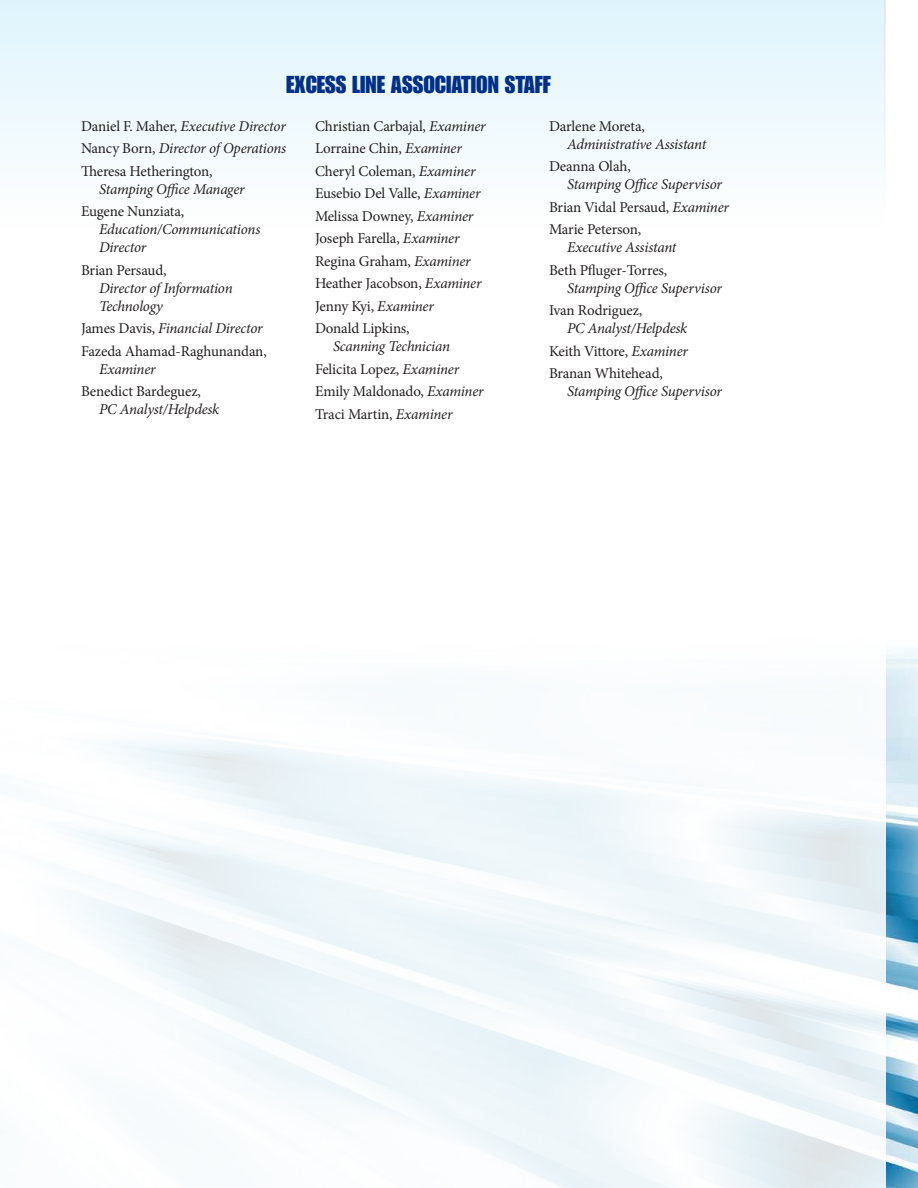
<style>
.page{position:relative;width:918px;height:1188px;background:#fff}
.page>*{position:absolute;margin:0;border:0;box-sizing:border-box;transform-origin:0 0}
.h1_board{font:24px "Impact LT Std";color:#002f87}
.staff{font:italic 15px/18px "Minion Pro";letter-spacing:-.02em;color:#231f20}
.staff-2{font:15px/18px "Minion Pro";letter-spacing:-.01em;color:#231f20}
.s1{font-style:normal}
.s2{font-style:italic}
</style>
<div class="page">
<img style="left:886px;top:649px;width:32px;height:539px">
<svg style="left:63px;top:740px;width:823px;height:448px;fill:#f3f9fb"></svg>
<svg style="left:0;top:0;width:886px;height:159px"></svg>
<p class="h1_board" style="left:286px;top:70px;width:266px">EXCESS LINE ASSOCIATION STAFF</p>
<p class="staff" style="left:81px;top:117px;width:206px"><span class="s1">Daniel F. Maher,</span> Executive Director</p>
<p class="staff" style="left:81px;top:140px;width:207px"><span class="s1">Nancy Born,</span> Director of Operations</p>
<p class="staff" style="left:99px;top:162px;width:147px;text-indent:-18px"><span class="s1">Theresa Hetherington,<br></span>Stamping Office Manager</p>
<p class="staff" style="left:99px;top:203px;width:163px;text-indent:-18px"><span class="s1">Eugene Nunziata,<br></span>Education/Communications<br>Director</p>
<p class="staff" style="left:99px;top:261px;width:135px;text-indent:-18px"><span class="s1">Brian Persaud,<br></span>Director of Information<br>Technology</p>
<p class="staff" style="left:81px;top:320px;width:183px"><span class="s1">James Davis,</span> Financial Director</p>
<p class="staff-2" style="left:99px;top:342px;width:169px;text-indent:-18px">Fazeda Ahamad-Raghunandan,<br><span class="s2">Examiner</span></p>
<p class="staff-2" style="left:99px;top:383px;width:122px;text-indent:-18px">Benedict Bardeguez,<br><span class="s2">PC Analyst/Helpdesk</span></p>
<p class="staff-2" style="left:315px;top:117px;width:172px">Christian Carbajal, <span class="s2">Examiner</span></p>
<p class="staff-2" style="left:315px;top:140px;width:148px">Lorraine Chin, <span class="s2">Examiner</span></p>
<p class="staff-2" style="left:315px;top:162px;width:162px">Cheryl Coleman, <span class="s2">Examiner</span></p>
<p class="staff-2" style="left:315px;top:185px;width:167px">Eusebio Del Valle, <span class="s2">Examiner</span></p>
<p class="staff-2" style="left:315px;top:207px;width:160px">Melissa Downey, <span class="s2">Examiner</span></p>
<p class="staff-2" style="left:315px;top:230px;width:146px">Joseph Farella, <span class="s2">Examiner</span></p>
<p class="staff-2" style="left:315px;top:252px;width:157px">Regina Graham, <span class="s2">Examiner</span></p>
<p class="staff-2" style="left:315px;top:275px;width:168px">Heather Jacobson, <span class="s2">Examiner</span></p>
<p class="staff-2" style="left:315px;top:297px;width:120px">Jenny Kyi, <span class="s2">Examiner</span></p>
<p class="staff" style="left:333px;top:320px;width:119px;text-indent:-18px"><span class="s1">Donald Lipkins,<br></span>Scanning Technician</p>
<p class="staff-2" style="left:315px;top:360px;width:146px">Felicita Lopez, <span class="s2">Examiner</span></p>
<p class="staff-2" style="left:315px;top:383px;width:170px">Emily Maldonado, <span class="s2">Examiner</span></p>
<p class="staff-2" style="left:315px;top:405px;width:139px">Traci Martin, <span class="s2">Examiner</span></p>
<p class="staff" style="left:567px;top:117px;width:141px;text-indent:-18px"><span class="s1">Darlene Moreta,<br></span>Administrative Assistant</p>
<p class="staff" style="left:567px;top:158px;width:156px;text-indent:-18px"><span class="s1">Deanna Olah,<br></span>Stamping Office Supervisor</p>
<p class="staff-2" style="left:549px;top:198px;width:182px">Brian Vidal Persaud, <span class="s2">Examiner</span></p>
<p class="staff" style="left:567px;top:221px;width:111px;text-indent:-18px"><span class="s1">Marie Peterson,<br></span>Executive Assistant</p>
<p class="staff" style="left:567px;top:261px;width:156px;text-indent:-18px"><span class="s1">Beth Pfluger-Torres,<br></span>Stamping Office Supervisor</p>
<p class="staff" style="left:567px;top:302px;width:122px;text-indent:-18px"><span class="s1">Ivan Rodriguez,<br></span>PC Analyst/Helpdesk</p>
<p class="staff-2" style="left:549px;top:342px;width:141px">Keith Vittore, <span class="s2">Examiner</span></p>
<p class="staff" style="left:567px;top:365px;width:156px;text-indent:-18px"><span class="s1">Branan Whitehead,<br></span>Stamping Office Supervisor</p>
</div>
